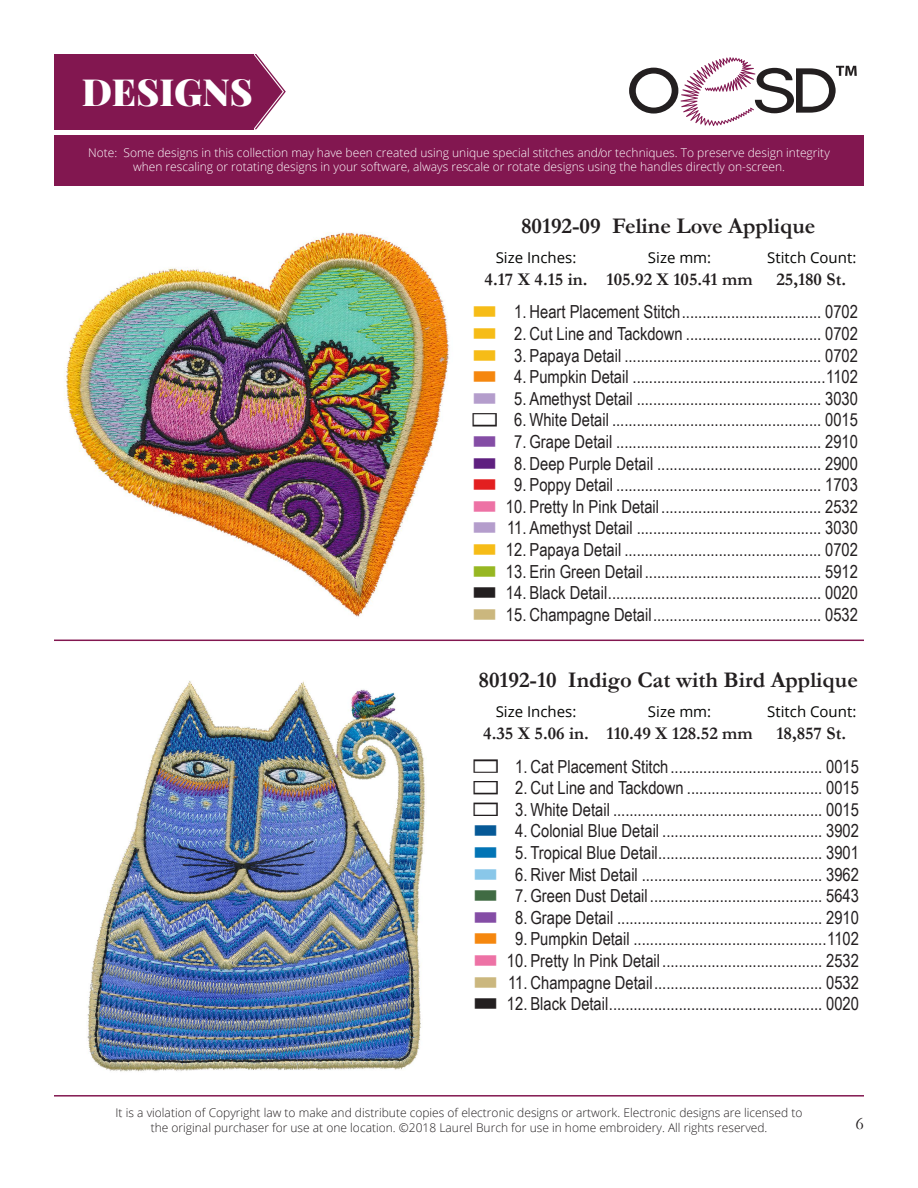
<style>
.page{position:relative;width:918px;height:1188px;background:#fff}
.page>*{position:absolute;margin:0;border:0;box-sizing:border-box;transform-origin:0 0}
.t1{font:900 37.5px "Playfair Display";color:#fff}
.t2{font:700 22.5px "Garamond";color:#231f20}
.t3{font:18px "Arial Narrow";color:#231f20}
.t4{font:700 18px "Garamond";color:#231f20}
.t5{font:18px "Garamond";color:#231f20}
.t6{font:15px "Open Sans";color:#040503}
.t7{font:300 12px/14.4px "Open Sans";color:#fff;text-align:center}
.t8{font:300 12px/14.4px "Open Sans";color:#231f20;text-align:center}
.s1{color:#f6bc17}
.s2{color:#f5870e}
.s3{color:#b49dcc}
.s4{color:#fff}
.s5{color:#844da5}
.s6{color:#5f2080}
.s7{color:#e31f20}
.s8{color:#ed72a5}
.s9{color:#97b722}
.s10{color:#cbb77e}
.s11{color:#065997}
.s12{color:#0274b5}
.s13{color:#89c7e9}
.s14{color:#406b43}
</style>
<div class="page">
<svg style="left:629px;top:57px;width:228px;height:69px"></svg>
<div style="left:54px;top:135px;width:810px;height:51px;background:#821750"></div>
<div style="left:54px;top:54px;width:199px;height:75px;background:#821750"></div>
<svg style="left:253px;top:54px;width:33px;height:75px"></svg>
<hr style="left:54px;top:640px;width:810px;height:1px;background:#821750">
<hr style="left:54px;top:1095px;width:810px;height:2px;background:#821750">
<div style="left:473px;top:413px;width:24px;height:14px;border:3px solid #231f20"></div>
<div style="left:473px;top:759px;width:25px;height:14px;border:3px solid #231f20"></div>
<div style="left:473px;top:781px;width:25px;height:13px;border:3px solid #231f20"></div>
<div style="left:473px;top:803px;width:25px;height:13px;border:3px solid #231f20"></div>
<img style="left:87px;top:680px;width:338px;height:392px">
<img style="left:64px;top:232px;width:385px;height:385px">
<h1 class="t1" style="left:82px;top:67px;width:172px">DESIGNS</h1>
<p class="t7" style="left:88px;top:145px;width:743px">Note: Some designs in this collection may have been created using unique special stitches and/or techniques. To preserve design integrity when rescaling or rotating designs in your software, always rescale or rotate designs using the handles directly on-screen.</p>
<p class="t2" style="left:521px;top:211px;width:296px">80192-09 Feline Love Applique</p>
<p class="t4" style="left:485px;top:267px;width:104px">4.17 X 4.15 in.</p>
<p class="t4" style="left:607px;top:267px;width:148px">105.92 X 105.41 mm</p>
<p class="t4" style="left:777px;top:267px;width:71px">25,180 St.</p>
<p class="t6" style="left:496px;top:247px;width:82px">Size Inches:</p>
<p class="t6" style="left:648px;top:247px;width:65px">Size mm:</p>
<p class="t6" style="left:767px;top:247px;width:91px">Stitch Count:</p>
<p class="t3" style="left:472px;top:299px;width:387px"><span class="s1">■</span> 1. Heart Placement Stitch.................................. 0702</p>
<p class="t3" style="left:472px;top:320px;width:387px"><span class="s1">■</span> 2. Cut Line and Tackdown ................................. 0702</p>
<p class="t3" style="left:472px;top:342px;width:387px"><span class="s1">■</span> 3. Papaya Detail ................................................ 0702</p>
<p class="t3" style="left:472px;top:364px;width:387px"><span class="s2">■</span> 4. Pumpkin Detail ...............................................1102</p>
<p class="t3" style="left:472px;top:385px;width:387px"><span class="s3">■</span> 5. Amethyst Detail ............................................. 3030</p>
<p class="t3" style="left:472px;top:407px;width:387px"><span class="s4">■</span> 6. White Detail ................................................... 0015</p>
<p class="t3" style="left:472px;top:428px;width:387px"><span class="s5">■</span> 7. Grape Detail .................................................. 2910</p>
<p class="t3" style="left:472px;top:450px;width:387px"><span class="s6">■</span> 8. Deep Purple Detail ........................................ 2900</p>
<p class="t3" style="left:472px;top:472px;width:387px"><span class="s7">■</span> 9. Poppy Detail .................................................. 1703</p>
<p class="t3" style="left:472px;top:493px;width:387px"><span class="s8">■</span> 10. Pretty In Pink Detail ....................................... 2532</p>
<p class="t3" style="left:472px;top:515px;width:387px"><span class="s3">■</span> 11. Amethyst Detail ............................................. 3030</p>
<p class="t3" style="left:472px;top:536px;width:387px"><span class="s1">■</span> 12. Papaya Detail ................................................ 0702</p>
<p class="t3" style="left:472px;top:558px;width:387px"><span class="s9">■</span> 13. Erin Green Detail ........................................... 5912</p>
<p class="t3" style="left:472px;top:580px;width:387px">■ 14. Black Detail.................................................... 0020</p>
<p class="t3" style="left:472px;top:601px;width:387px"><span class="s10">■</span> 15. Champagne Detail......................................... 0532</p>
<p class="t2" style="left:478px;top:665px;width:381px">80192-10 Indigo Cat with Bird Applique</p>
<p class="t4" style="left:607px;top:721px;width:148px">110.49 X 128.52 mm</p>
<p class="t4" style="left:777px;top:721px;width:71px">18,857 St.</p>
<p class="t3" style="left:473px;top:753px;width:387px"><span class="s4">■</span> 1. Cat Placement Stitch ..................................... 0015</p>
<p class="t3" style="left:473px;top:775px;width:387px"><span class="s4">■</span> 2. Cut Line and Tackdown ................................. 0015</p>
<p class="t3" style="left:473px;top:796px;width:387px"><span class="s4">■</span> 3. White Detail ................................................... 0015</p>
<p class="t3" style="left:473px;top:818px;width:387px"><span class="s11">■</span> 4. Colonial Blue Detail ....................................... 3902</p>
<p class="t3" style="left:473px;top:839px;width:387px"><span class="s12">■</span> 5. Tropical Blue Detail........................................ 3901</p>
<p class="t3" style="left:473px;top:861px;width:387px"><span class="s13">■</span> 6. River Mist Detail ............................................ 3962</p>
<p class="t3" style="left:473px;top:883px;width:387px"><span class="s14">■</span> 7. Green Dust Detail .......................................... 5643</p>
<p class="t3" style="left:473px;top:904px;width:387px"><span class="s5">■</span> 8. Grape Detail .................................................. 2910</p>
<p class="t3" style="left:473px;top:926px;width:387px"><span class="s2">■</span> 9. Pumpkin Detail ...............................................1102</p>
<p class="t3" style="left:473px;top:947px;width:387px"><span class="s8">■</span> 10. Pretty In Pink Detail ....................................... 2532</p>
<p class="t3" style="left:473px;top:969px;width:387px"><span class="s10">■</span> 11. Champagne Detail......................................... 0532</p>
<p class="t3" style="left:473px;top:991px;width:387px">■ 12. Black Detail.................................................... 0020</p>
<p class="t6" style="left:496px;top:701px;width:82px">Size Inches:</p>
<p class="t6" style="left:648px;top:701px;width:65px">Size mm:</p>
<p class="t6" style="left:767px;top:701px;width:91px">Stitch Count:</p>
<p class="t4" style="left:483px;top:721px;width:107px">4.35 X 5.06 in.</p>
<p class="t8" style="left:116px;top:1105px;width:688px">It is a violation of Copyright law to make and distribute copies of electronic designs or artwork. Electronic designs are licensed to the original purchaser for use at one location. ©2018 Laurel Burch for use in home embroidery. All rights reserved.</p>
<p class="t5" style="left:856px;top:1111px;width:10px">6</p>
</div>
